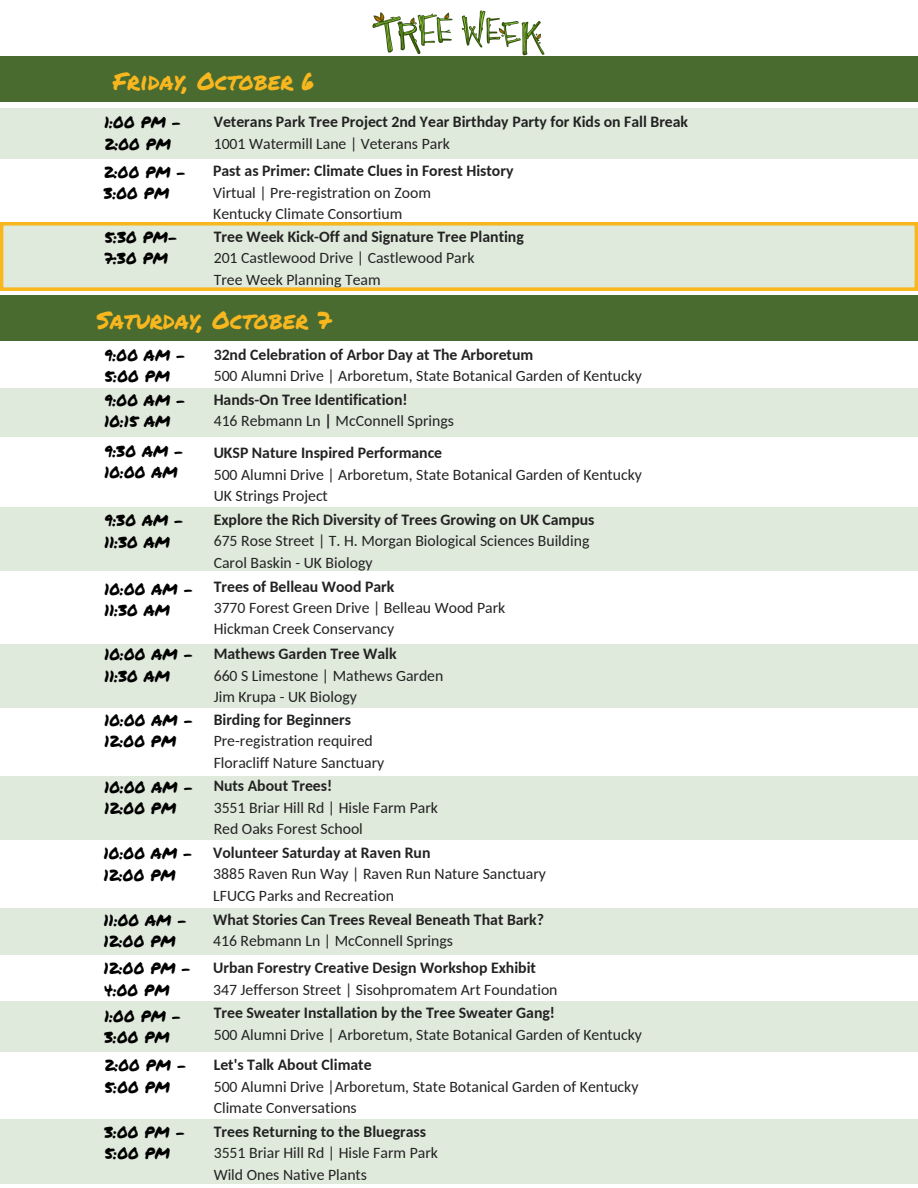
<style>
.page{position:relative;width:918px;height:1188px;background:#fff}
.page>*{position:absolute;margin:0;border:0;box-sizing:border-box;transform-origin:0 0}
.t1{font:24px "Permanent Marker";color:#f8b71e}
.t2{font:15.75px "Carlito";color:#222}
.t3{font:700 15.75px "Carlito";color:#222}
.t4{font:15.75px "Permanent Marker";color:#000}
.s1{font-weight:700}
</style>
<div class="page">
<img style="left:372px;top:10px;width:173px;height:46px">
<div style="left:0;top:108px;width:918px;height:51px;background:#e0eadc"></div>
<div style="left:0;top:388px;width:918px;height:49px;background:#e0eadc"></div>
<div style="left:0;top:507px;width:918px;height:64px;background:#e0eadc"></div>
<div style="left:0;top:908px;width:918px;height:47px;background:#e0eadc"></div>
<div style="left:0;top:1001px;width:918px;height:51px;background:#e0eadc"></div>
<div style="left:0;top:1119px;width:918px;height:65px;background:#e0eadc"></div>
<div style="left:0;top:56px;width:918px;height:46px;background:#4a6b30"></div>
<svg style="left:0;top:222px;width:918px;height:69px;background:#e2e4c6"></svg>
<div style="left:0;top:644px;width:918px;height:63px;background:#e0eadc"></div>
<div style="left:0;top:776px;width:918px;height:63px;background:#e0eadc"></div>
<div style="left:0;top:296px;width:918px;height:45px;background:#4a6b30"></div>
<p class="t1" style="left:113px;top:63px;width:203px">Friday, October 6</p>
<p class="t4" style="left:104px;top:111px;width:79px">1:00 PM -</p>
<p class="t4" style="left:104px;top:132px;width:68px">2:00 PM</p>
<p class="t4" style="left:104px;top:160px;width:84px">2:00 PM -</p>
<p class="t4" style="left:104px;top:182px;width:67px">3:00 PM</p>
<p class="t4" style="left:104px;top:226px;width:75px">5:30 PM-</p>
<p class="t4" style="left:104px;top:247px;width:65px">7:30 PM</p>
<p class="t3" style="left:214px;top:116px;width:476px">Veterans Park Tree Project 2nd Year Birthday Party for Kids on Fall Break</p>
<p class="t2" style="left:214px;top:137px;width:238px">1001 Watermill Lane | Veterans Park</p>
<p class="t3" style="left:213px;top:165px;width:302px">Past as Primer: Climate Clues in Forest History</p>
<p class="t2" style="left:213px;top:186px;width:219px">Virtual | Pre-registration on Zoom</p>
<p class="t2" style="left:213px;top:207px;width:191px">Kentucky Climate Consortium</p>
<p class="t3" style="left:214px;top:230px;width:312px">Tree Week Kick-Off and Signature Tree Planting</p>
<p class="t2" style="left:214px;top:252px;width:262px">201 Castlewood Drive | Castlewood Park</p>
<p class="t2" style="left:214px;top:273px;width:168px">Tree Week Planning Team</p>
<p class="t1" style="left:96px;top:303px;width:236px">Saturday, October 7</p>
<p class="t4" style="left:104px;top:343px;width:83px">9:00 AM -</p>
<p class="t4" style="left:104px;top:365px;width:67px">5:00 PM</p>
<p class="t4" style="left:104px;top:388px;width:83px">9:00 AM -</p>
<p class="t4" style="left:104px;top:410px;width:68px">10:15 AM</p>
<p class="t4" style="left:104px;top:439px;width:81px">9:30 AM -</p>
<p class="t4" style="left:104px;top:461px;width:75px">10:00 AM</p>
<p class="t4" style="left:104px;top:509px;width:81px">9:30 AM -</p>
<p class="t4" style="left:104px;top:530px;width:67px">11:30 AM</p>
<p class="t4" style="left:104px;top:578px;width:90px">10:00 AM -</p>
<p class="t4" style="left:104px;top:599px;width:67px">11:30 AM</p>
<p class="t4" style="left:104px;top:643px;width:90px">10:00 AM -</p>
<p class="t4" style="left:104px;top:664px;width:67px">11:30 AM</p>
<p class="t4" style="left:104px;top:708px;width:90px">10:00 AM -</p>
<p class="t4" style="left:104px;top:730px;width:73px">12:00 PM</p>
<p class="t4" style="left:104px;top:775px;width:90px">10:00 AM -</p>
<p class="t4" style="left:104px;top:796px;width:73px">12:00 PM</p>
<p class="t4" style="left:104px;top:842px;width:90px">10:00 AM -</p>
<p class="t4" style="left:104px;top:863px;width:73px">12:00 PM</p>
<p class="t4" style="left:104px;top:908px;width:85px">11:00 AM -</p>
<p class="t4" style="left:104px;top:930px;width:73px">12:00 PM</p>
<p class="t4" style="left:104px;top:957px;width:89px">12:00 PM -</p>
<p class="t4" style="left:104px;top:978px;width:67px">4:00 PM</p>
<p class="t4" style="left:104px;top:1004px;width:79px">1:00 PM -</p>
<p class="t4" style="left:104px;top:1025px;width:67px">3:00 PM</p>
<p class="t4" style="left:104px;top:1054px;width:84px">2:00 PM -</p>
<p class="t4" style="left:104px;top:1075px;width:67px">5:00 PM</p>
<p class="t4" style="left:104px;top:1121px;width:82px">3:00 PM -</p>
<p class="t4" style="left:104px;top:1142px;width:67px">5:00 PM</p>
<p class="t3" style="left:214px;top:348px;width:321px">32nd Celebration of Arbor Day at The Arboretum</p>
<p class="t2" style="left:214px;top:369px;width:430px">500 Alumni Drive | Arboretum, State Botanical Garden of Kentucky</p>
<p class="t3" style="left:214px;top:393px;width:195px">Hands-On Tree Identification!</p>
<p class="t2" style="left:214px;top:414px;width:242px">416 Rebmann Ln <span class="s1">|</span> McConnell Springs</p>
<p class="t3" style="left:214px;top:447px;width:230px">UKSP Nature Inspired Performance</p>
<p class="t2" style="left:214px;top:468px;width:430px">500 Alumni Drive | Arboretum, State Botanical Garden of Kentucky</p>
<p class="t2" style="left:214px;top:489px;width:116px">UK Strings Project</p>
<p class="t3" style="left:214px;top:513px;width:382px">Explore the Rich Diversity of Trees Growing on UK Campus</p>
<p class="t2" style="left:214px;top:535px;width:377px">675 Rose Street | T. H. Morgan Biological Sciences Building</p>
<p class="t2" style="left:214px;top:556px;width:160px">Carol Baskin - UK Biology</p>
<p class="t3" style="left:214px;top:580px;width:182px">Trees of Belleau Wood Park</p>
<p class="t2" style="left:214px;top:601px;width:293px">3770 Forest Green Drive | Belleau Wood Park</p>
<p class="t2" style="left:214px;top:623px;width:182px">Hickman Creek Conservancy</p>
<p class="t3" style="left:214px;top:648px;width:184px">Mathews Garden Tree Walk</p>
<p class="t2" style="left:214px;top:669px;width:231px">660 S Limestone | Mathews Garden</p>
<p class="t2" style="left:214px;top:690px;width:145px">Jim Krupa - UK Biology</p>
<p class="t3" style="left:214px;top:713px;width:139px">Birding for Beginners</p>
<p class="t2" style="left:214px;top:734px;width:161px">Pre-registration required</p>
<p class="t2" style="left:214px;top:756px;width:172px">Floracliff Nature Sanctuary</p>
<p class="t3" style="left:214px;top:780px;width:120px">Nuts About Trees!</p>
<p class="t2" style="left:214px;top:801px;width:226px">3551 Briar Hill Rd | Hisle Farm Park</p>
<p class="t2" style="left:214px;top:822px;width:151px">Red Oaks Forest School</p>
<p class="t3" style="left:213px;top:846px;width:219px">Volunteer Saturday at Raven Run</p>
<p class="t2" style="left:213px;top:868px;width:334px">3885 Raven Run Way | Raven Run Nature Sanctuary</p>
<p class="t2" style="left:213px;top:889px;width:182px">LFUCG Parks and Recreation</p>
<p class="t3" style="left:213px;top:913px;width:332px">What Stories Can Trees Reveal Beneath That Bark?</p>
<p class="t2" style="left:213px;top:934px;width:241px">416 Rebmann Ln | McConnell Springs</p>
<p class="t3" style="left:213px;top:961px;width:324px">Urban Forestry Creative Design Workshop Exhibit</p>
<p class="t2" style="left:213px;top:983px;width:346px">347 Jefferson Street | Sisohpromatem Art Foundation</p>
<p class="t3" style="left:214px;top:1007px;width:343px">Tree Sweater Installation by the Tree Sweater Gang!</p>
<p class="t2" style="left:214px;top:1028px;width:430px">500 Alumni Drive | Arboretum, State Botanical Garden of Kentucky</p>
<p class="t3" style="left:214px;top:1058px;width:159px">Let's Talk About Climate</p>
<p class="t2" style="left:214px;top:1080px;width:426px">500 Alumni Drive |Arboretum, State Botanical Garden of Kentucky</p>
<p class="t2" style="left:214px;top:1101px;width:145px">Climate Conversations</p>
<p class="t3" style="left:214px;top:1125px;width:214px">Trees Returning to the Bluegrass</p>
<p class="t2" style="left:214px;top:1146px;width:226px">3551 Briar Hill Rd | Hisle Farm Park</p>
<p class="t2" style="left:214px;top:1168px;width:155px">Wild Ones Native Plants</p>
</div>
